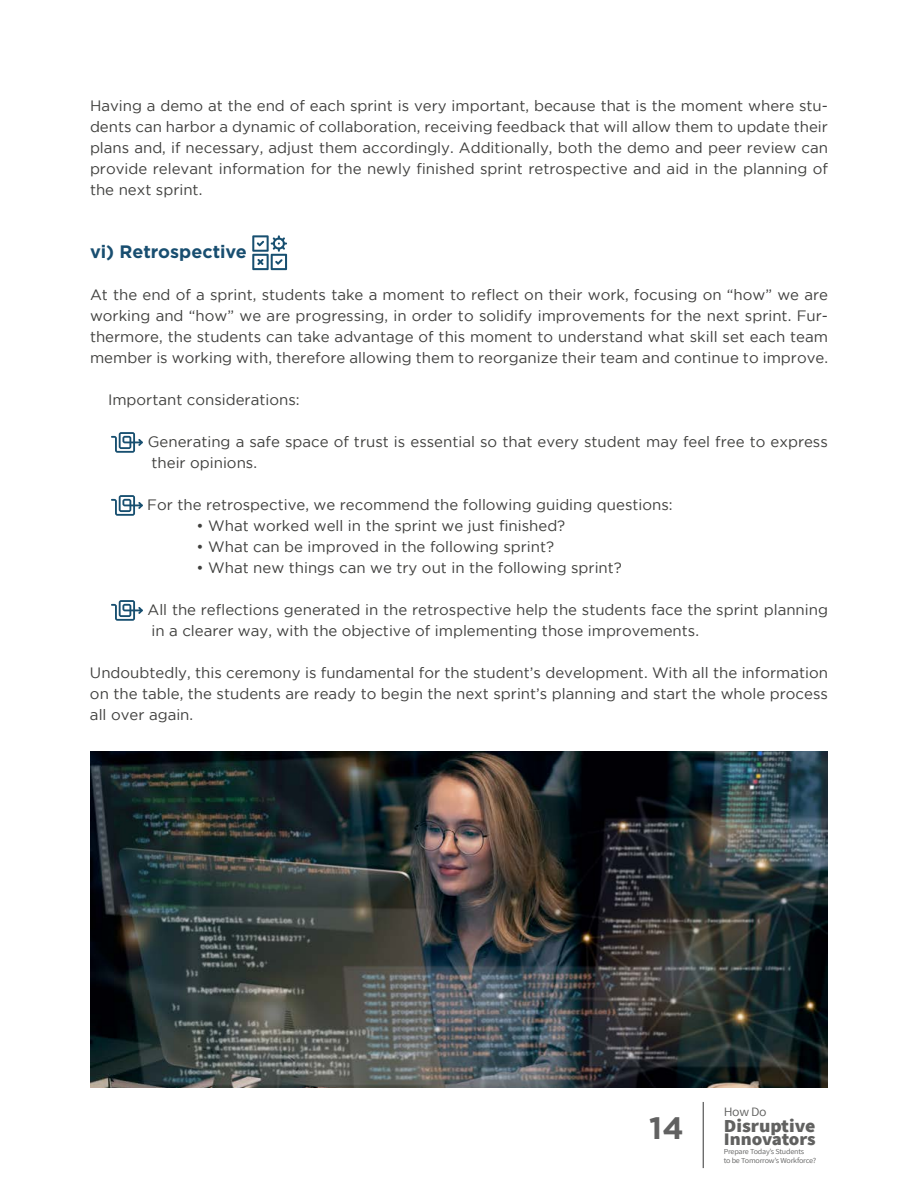
<style>
.page{position:relative;width:918px;height:1188px;background:#fff}
.page>*{position:absolute;margin:0;border:0;box-sizing:border-box;transform-origin:0 0}
.t1{font:700 30.9px "Gotham";color:#616161}
.t2{font:800 18.3px "Assistant";color:#616160;scale:1.08 1}
.t3{font:700 18px "Gotham";color:#184e70}
.t4{font:800 17.55px "Assistant";letter-spacing:-.01em;color:#616160;scale:1.08 1}
.t5{font:15px/21px "Gotham";color:#3f3f3d;text-align:justify}
.t6{font:12.75px "Assistant";color:#616160;scale:1.08 1}
.t7{font:7.5px "Assistant";letter-spacing:-.025em;color:#616160;scale:1.08 1}
</style>
<div class="page">
<hr style="left:703px;top:1102px;width:1px;height:66px;background:#616161">
<svg style="left:252px;top:235px;width:35px;height:35px"></svg>
<svg style="left:111px;top:432px;width:32px;height:21px"></svg>
<svg style="left:111px;top:495px;width:32px;height:21px"></svg>
<svg style="left:111px;top:600px;width:32px;height:21px"></svg>
<img style="left:90px;top:752px;width:738px;height:336px">
<p class="t5" style="left:90px;top:95px;width:740px">Having a demo at the end of each sprint is very important, because that is the moment where stu&shy;dents can harbor a dynamic of collaboration, receiving feedback that will allow them to update their plans and, if necessary, adjust them accordingly. Additionally, both the demo and peer review can provide relevant information for the newly finished sprint retrospective and aid in the planning of the next sprint.</p>
<p class="t3" style="left:90px;top:242px;width:158px">vi) Retrospective</p>
<p class="t5" style="left:90px;top:284px;width:740px">At the end of a sprint, students take a moment to reflect on their work, focusing on “how” we are working and “how” we are progressing, in order to solidify improvements for the next sprint. Fur&shy;thermore, the students can take advantage of this moment to understand what skill set each team member is working with, therefore allowing them to reorganize their team and continue to improve.</p>
<p class="t5" style="left:108px;top:389px;width:193px">Important considerations:</p>
<p class="t5" style="left:148px;top:431px;width:682px">Generating a safe space of trust is essential so that every student may feel free to express their opinions.</p>
<p class="t5" style="left:147px;top:494px;width:527px">For the retrospective, we recommend the following guiding questions:</p>
<p class="t5" style="left:196px;top:515px;width:370px">• What worked well in the sprint we just finished?</p>
<p class="t5" style="left:196px;top:536px;width:359px">• What can be improved in the following sprint?</p>
<p class="t5" style="left:196px;top:557px;width:427px">• What new things can we try out in the following sprint?</p>
<p class="t5" style="left:148px;top:599px;width:682px">All the reflections generated in the retrospective help the students face the sprint planning in a clearer way, with the objective of implementing those improvements.</p>
<p class="t5" style="left:90px;top:662px;width:740px">Undoubtedly, this ceremony is fundamental for the student’s development. With all the information on the table, the students are ready to begin the next sprint’s planning and start the whole process all over again.</p>
<p class="t6" style="left:724px;top:1103px;width:41px">How Do</p>
<h1 class="t1" style="left:649px;top:1111px;width:36px">14</h1>
<p class="t2" style="left:724px;top:1113px;width:87px">Disruptive</p>
<p class="t4" style="left:724px;top:1127px;width:87px">Innovators</p>
<p class="t7" style="left:724px;top:1147px;width:76px">Prepare Today’s Students</p>
<p class="t7" style="left:724px;top:1155px;width:87px">to be Tomorrow’s Workforce?</p>
</div>
